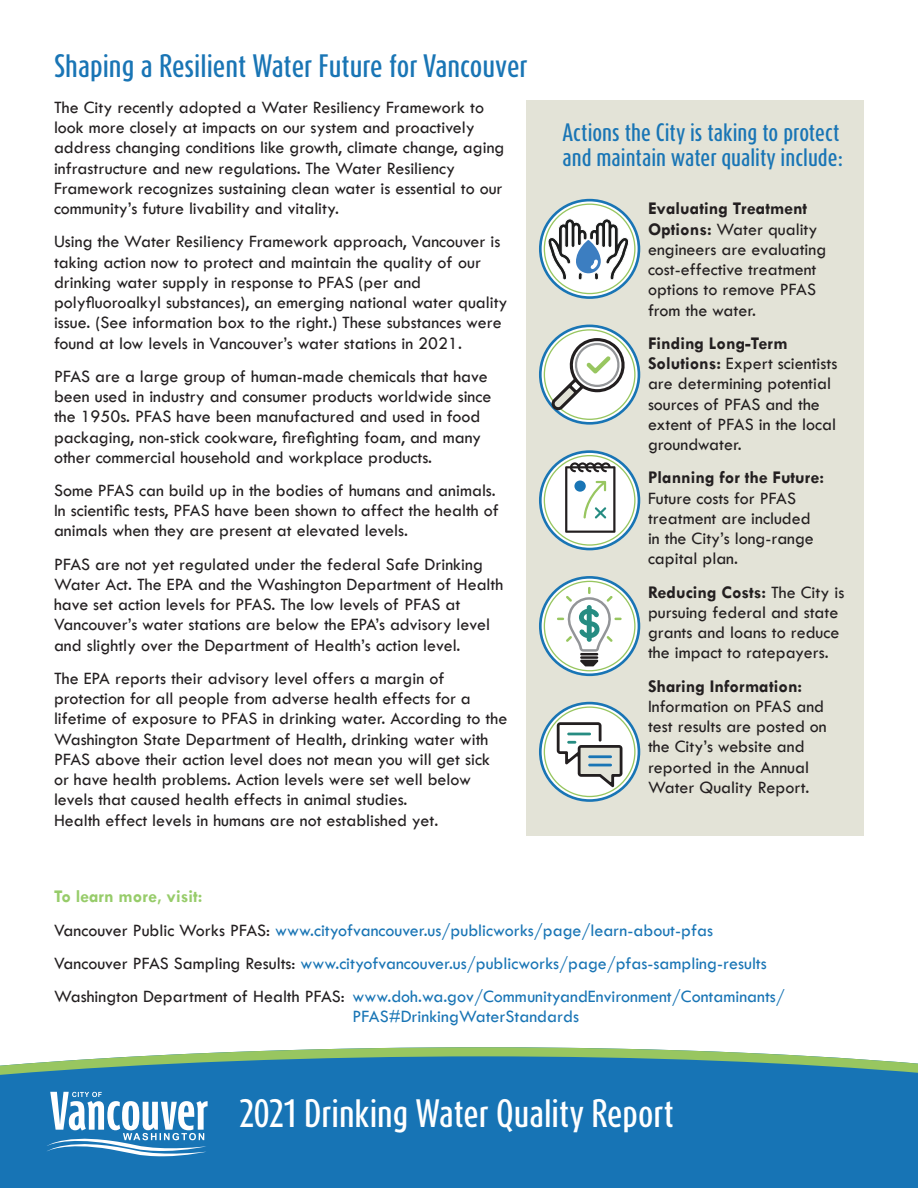
<style>
.page{position:relative;width:918px;height:1188px;background:#fff}
.page>*{position:absolute;margin:0;border:0;box-sizing:border-box;transform-origin:0 0}
.t1{font:500 33px "Dax Compact Pro";color:#fff}
.t2{font:500 27px "Dax Compact Pro";color:#1975b5}
.t3{font:500 21px/25.2px "Dax Compact Pro";color:#1975b5}
.t4{font:18px/20.2px "Tw Cen";color:#231f20}
.t5{font:18px/33.2px "Tw Cen";color:#1975b5}
.t6{font:700 18px "Tw Cen";color:#231f20}
.s1{font-weight:700}
.s2{font-weight:700;color:#97cc6a}
.s3{color:#231f20}
</style>
<div class="page">
<svg style="left:0;top:1047px;width:918px;height:141px;background:#2a7fb2"></svg>
<svg style="left:46px;top:1092px;width:162px;height:64px"></svg>
<div style="left:527px;top:100px;width:337px;height:736px;background:#e3e3d7"></div>
<svg style="left:540px;top:200px;width:99px;height:98px"></svg>
<div style="left:539px;top:199px;width:101px;height:100px;border:3px solid #1975b5;border-radius:50%"></div>
<svg style="left:544px;top:204px;width:91px;height:90px"></svg>
<svg style="left:546px;top:218px;width:84px;height:63px;background:#b5bec4"></svg>
<svg style="left:540px;top:326px;width:99px;height:97px"></svg>
<div style="left:539px;top:325px;width:101px;height:100px;border:3px solid #1975b5;border-radius:50%"></div>
<svg style="left:544px;top:330px;width:91px;height:89px"></svg>
<svg style="left:552px;top:338px;width:75px;height:72px;background:#d3d5d2"></svg>
<svg style="left:540px;top:577px;width:99px;height:98px"></svg>
<div style="left:539px;top:576px;width:101px;height:100px;border:3px solid #1975b5;border-radius:50%"></div>
<svg style="left:544px;top:581px;width:91px;height:90px"></svg>
<svg style="left:557px;top:587px;width:65px;height:79px;background:#d7e2de"></svg>
<svg style="left:540px;top:703px;width:99px;height:98px"></svg>
<div style="left:539px;top:702px;width:101px;height:100px;border:3px solid #1975b5;border-radius:50%"></div>
<svg style="left:544px;top:707px;width:91px;height:90px;background:#f1f6eb"></svg>
<svg style="left:557px;top:722px;width:65px;height:65px"></svg>
<svg style="left:540px;top:452px;width:99px;height:97px"></svg>
<div style="left:539px;top:450px;width:101px;height:100px;border:3px solid #1975b5;border-radius:50%"></div>
<div style="left:544px;top:456px;width:91px;height:89px;background:#fff;border-radius:50%"></div>
<svg style="left:565px;top:462px;width:50px;height:71px"></svg>
<div style="left:574px;top:481px;width:12px;height:11px;background:#1975b5;border-radius:50%"></div>
<h2 class="t2" style="left:54px;top:48px;width:475px">Shaping a Resilient Water Future for Vancouver</h2>
<p class="t4" style="left:54px;top:97px;width:452px">The City recently adopted a Water Resiliency Framework to look more closely at impacts on our system and proactively address changing conditions like growth, climate change, aging infrastructure and new regulations. The Water Resiliency Framework recognizes sustaining clean water is essential to our community’s future livability and vitality.</p>
<p class="t4" style="left:54px;top:231px;width:455px">Using the Water Resiliency Framework approach, Vancouver is taking action now to protect and maintain the quality of our drinking water supply in response to PFAS (per and polyfluoroalkyl substances), an emerging national water quality issue. (See information box to the right.) These substances were found at low levels in Vancouver’s water stations in 2021.</p>
<p class="t4" style="left:54px;top:366px;width:439px">PFAS are a large group of human-made chemicals that have been used in industry and consumer products worldwide since the 1950s. PFAS have been manufactured and used in food packaging, non-stick cookware, firefighting foam, and many other commercial household and workplace products.</p>
<p class="t4" style="left:54px;top:480px;width:446px">Some PFAS can build up in the bodies of humans and animals.<br>In scientific tests, PFAS have been shown to affect the health of animals when they are present at elevated levels.</p>
<p class="t4" style="left:54px;top:554px;width:451px">PFAS are not yet regulated under the federal Safe Drinking Water Act. The EPA and the Washington Department of Health have set action levels for PFAS. The low levels of PFAS at Vancouver’s water stations are below the EPA’s advisory level and slightly over the Department of Health’s action level.</p>
<p class="t4" style="left:54px;top:668px;width:455px">The EPA reports their advisory level offers a margin of protection for all people from adverse health effects for a lifetime of exposure to PFAS in drinking water. According to the Washington State Department of Health, drinking water with PFAS above their action level does not mean you will get sick or have health problems. Action levels were set well below levels that caused health effects in animal studies.<br>Health effect levels in humans are not established yet.</p>
<p class="t3" style="left:562px;top:119px;width:282px">Actions the City is taking to protect and maintain water quality include:</p>
<p class="t4" style="left:648px;top:199px;width:180px"><span class="s1">Evaluating Treatment<br>Options:</span> Water quality engineers are evaluating cost-effective treatment options to remove PFAS from the water.</p>
<p class="t4" style="left:648px;top:333px;width:191px"><span class="s1">Finding Long-Term<br>Solutions:</span> Expert scientists are determining potential sources of PFAS and the extent of PFAS in the local groundwater.</p>
<p class="t6" style="left:648px;top:467px;width:178px">Planning for the Future:</p>
<p class="t4" style="left:648px;top:488px;width:167px">Future costs for PFAS treatment are included in the City’s long-range capital plan.</p>
<p class="t4" style="left:648px;top:582px;width:198px"><span class="s1">Reducing Costs:</span> The City is pursuing federal and state grants and loans to reduce the impact to ratepayers.</p>
<p class="t6" style="left:648px;top:675px;width:156px">Sharing Information:</p>
<p class="t4" style="left:648px;top:696px;width:180px">Information on PFAS and test results are posted on the City’s website and reported in the Annual<br>Water Quality Report.</p>
<p class="t5" style="left:54px;top:880px;width:732px"><span class="s2">To learn more, visit:<br></span><span class="s3">Vancouver Public Works PFAS:</span> www.cityofvancouver.us/publicworks/page/learn-about-pfas <span class="s3">Vancouver PFAS Sampling Results:</span> www.cityofvancouver.us/publicworks/page/pfas-sampling-results <span class="s3">Washington Department of Health PFAS:</span> www.doh.wa.gov/CommunityandEnvironment/Contaminants/</p>
<p class="t5" style="left:352px;top:1000px;width:228px">PFAS#DrinkingWaterStandards</p>
<h1 class="t1" style="left:239px;top:1092px;width:436px">2021 Drinking Water Quality Report</h1>
</div>
